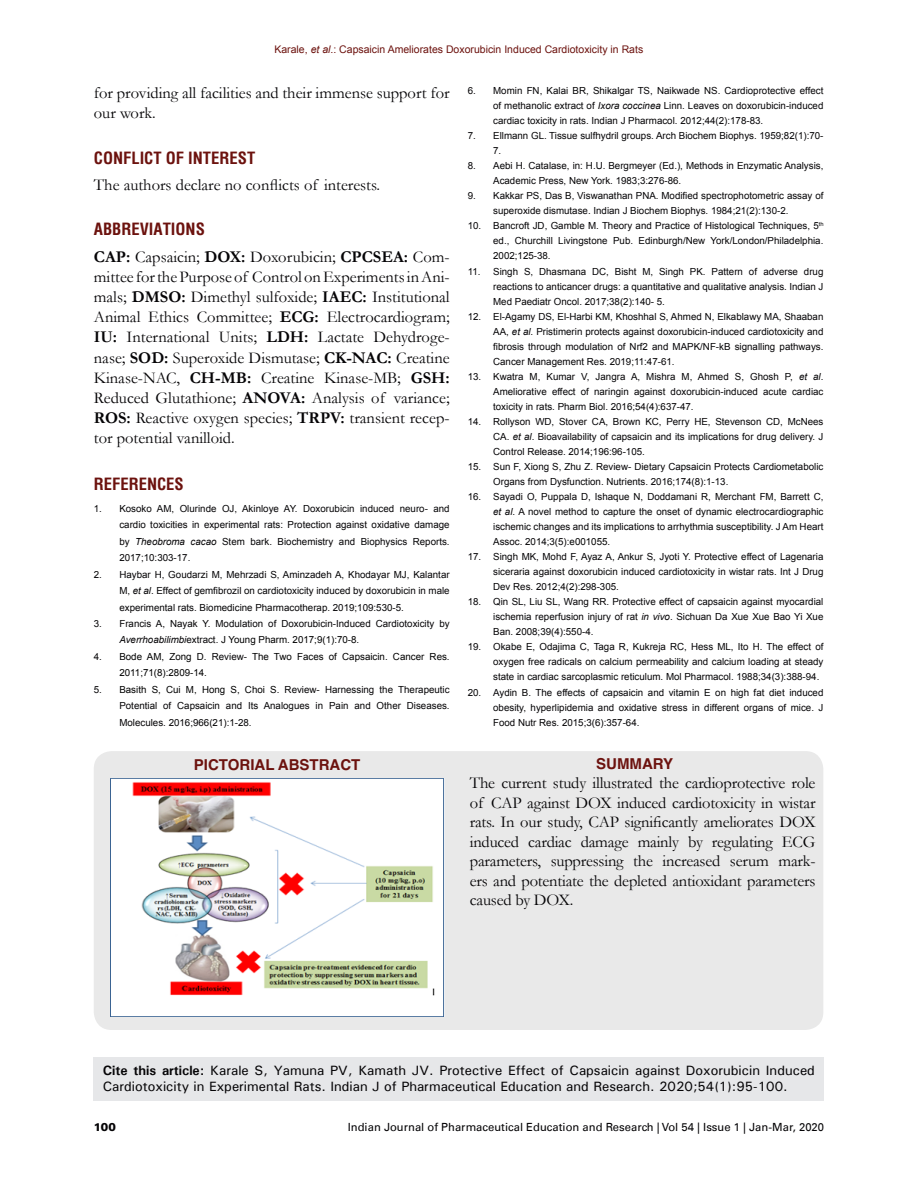
<style>
.page{position:relative;width:918px;height:1188px;background:#fff}
.page>*{position:absolute;margin:0;border:0;box-sizing:border-box;transform-origin:0 0}
.Body_Text{font:16.5px/20.1px "Garamond";color:#050406;text-align:justify}
.t1{font:700 condensed 16.5px "Helvetica";color:#6c120e}
.t2{font:700 15px "Helvetica";color:#6c120e}
.Abstract_text{font:500 13.5px/16.5px "Univers";color:#050406}
.t3{font:11.25px "Univers LT";color:#050406}
.t4{font:900 11.25px "Univers LT";color:#050406}
.t5{font:10.5px "Arial";color:#6c120e}
.t6{font:9.75px/15px "Arial";color:#050406;text-align:justify}
.t7{font:9.75px/16.4px "Arial";color:#000}
.s1{font-style:italic}
.s2{font-weight:700}
.s3{color:#000}
.s4{color:#050406}
</style>
<div class="page">
<div style="left:94px;top:751px;width:729px;height:279px;background:#e9e9e9;border-radius:18px"></div>
<img style="left:110px;top:779px;width:334px;height:237px">
<div style="left:94px;top:1057px;width:730px;height:43px;background:#e6e7e9"></div>
<p class="t5" style="left:274px;top:42px;width:370px">Karale, <span class="s1">et al</span>.: Capsaicin Ameliorates Doxorubicin Induced Cardiotoxicity in Rats</p>
<p class="Body_Text" style="left:94px;top:82px;width:357px">for providing all facilities and their immense support for our work.</p>
<h1 class="t1" style="left:94px;top:147px;width:163px">CONFLICT OF INTEREST</h1>
<p class="Body_Text" style="left:94px;top:174px;width:288px">The authors declare no conflicts of interests.</p>
<h1 class="t1" style="left:94px;top:219px;width:112px">ABBREVIATIONS</h1>
<p class="Body_Text" style="left:94px;top:246px;width:357px"><span class="s2">CAP:</span> Capsaicin; <span class="s2">DOX:</span> Doxorubicin; <span class="s2">CPCSEA:</span> Com&shy;mittee for the Purpose of Control on Experiments in Ani&shy;mals; <span class="s2">DMSO:</span> Dimethyl sulfoxide; <span class="s2">IAEC:</span> Institutional Animal Ethics Committee; <span class="s2">ECG:</span> Electrocardiogram; <span class="s2">IU:</span> International Units; <span class="s2">LDH:</span> Lactate Dehydroge&shy;nase; <span class="s2">SOD:</span> Superoxide Dismutase; <span class="s2">CK-NAC:</span> Creatine Kinase-NAC, <span class="s2">CH-MB:</span> Creatine Kinase-MB; <span class="s2">GSH:<br></span>Reduced Glutathione; <span class="s2">ANOVA:</span> Analysis of variance; <span class="s2">ROS:</span> Reactive oxygen species; <span class="s2">TRPV:</span> transient recep&shy;tor potential vanilloid.</p>
<h1 class="t1" style="left:94px;top:473px;width:91px">REFERENCES</h1>
<p class="t6" style="left:119px;top:501px;width:332px;line-height:16.4px;text-indent:-26px">1. Kosoko AM, Olurinde OJ, Akinloye AY. Doxorubicin induced neuro- and cardio toxicities in experimental rats: Protection against oxidative damage by <span class="s1">Theobroma cacao</span> Stem bark. Biochemistry and Biophysics Reports.<br>2017;10:303-17.</p>
<p class="t6" style="left:119px;top:566px;width:332px;line-height:16.4px;text-indent:-26px">2. Haybar H, Goudarzi M, Mehrzadi S, Aminzadeh A, Khodayar MJ, Kalantar M, <span class="s1">et al</span>. Effect of gemfibrozil on cardiotoxicity induced by doxorubicin in male experimental rats. Biomedicine Pharmacotherap. 2019;109:530-5.</p>
<p class="t6" style="left:119px;top:616px;width:332px;line-height:16.4px;text-indent:-26px">3. Francis A, Nayak Y. Modulation of Doxorubicin-Induced Cardiotoxicity by<br><span class="s1">Averrhoabilimbi</span>extract. <span class="s3">J Young Pharm. 2017;9(1):70-8.</span></p>
<p class="t7" style="left:119px;top:648px;width:332px;text-indent:-26px"><span class="s4">4.</span> Bode AM, Zong D. <span class="s4">Review-</span> The Two Faces of Capsaicin. Cancer Res.<br>2011;71(8):2809-14.</p>
<p class="t6" style="left:119px;top:681px;width:332px;line-height:16.4px;text-indent:-26px">5. <span class="s3">Basith S, Cui M, Hong S, Choi S.</span> Review- Harnessing the Therapeutic Potential of Capsaicin and Its Analogues in Pain and Other Diseases.<br>Molecules. 2016;966(21):1-28.</p>
<h2 class="t2" style="left:194px;top:751px;width:168px">PICTORIAL ABSTRACT</h2>
<p class="t6" style="left:493px;top:83px;width:332px;text-indent:-26px">6. Momin FN, Kalai BR, Shikalgar TS, Naikwade NS. Cardioprotective effect of methanolic extract of <span class="s1">Ixora coccinea</span> Linn. Leaves on doxorubicin-induced cardiac toxicity in rats. Indian J Pharmacol. 2012;44(2):178-83.</p>
<p class="t6" style="left:493px;top:128px;width:332px;text-indent:-26px">7. Ellmann GL. Tissue sulfhydril groups. Arch Biochem Biophys. 1959;82(1):70-<br>7.</p>
<p class="t6" style="left:493px;top:158px;width:332px;text-indent:-26px">8. Aebi H. Catalase, in: H.U. Bergmeyer (Ed.), Methods in Enzymatic Analysis,<br>Academic Press, New York. 1983;3:276-86.</p>
<p class="t6" style="left:493px;top:189px;width:332px;text-indent:-26px">9. Kakkar PS, Das B, Viswanathan PNA. Modified spectrophotometric assay of superoxide dismutase. Indian J Biochem Biophys. 1984;21(2):130-2.</p>
<p class="t6" style="left:493px;top:219px;width:332px;text-indent:-26px">10. Bancroft JD, Gamble M. Theory and Practice of Histological Techniques, 5<sup>th </sup>ed., Churchill Livingstone Pub. Edinburgh/New York/London/Philadelphia.<br>2002;125-38.</p>
<p class="t6" style="left:493px;top:264px;width:332px;text-indent:-26px">11. Singh S, Dhasmana DC, Bisht M, Singh PK. Pattern of adverse drug reactions to anticancer drugs: a quantitative and qualitative analysis. Indian J Med Paediatr Oncol. 2017;38(2):140- 5.</p>
<p class="t6" style="left:493px;top:309px;width:332px;text-indent:-26px">12. El-Agamy DS, El-Harbi KM, Khoshhal S, Ahmed N, Elkablawy MA, Shaaban AA, <span class="s1">et al</span>. Pristimerin protects against doxorubicin-induced cardiotoxicity and fibrosis through modulation of Nrf2 and MAPK/NF-kB signalling pathways.<br>Cancer Management Res. 2019;11:47-61.</p>
<p class="t6" style="left:493px;top:369px;width:332px;text-indent:-26px">13. Kwatra M, Kumar V, Jangra A, Mishra M, Ahmed S, Ghosh P, <span class="s1">et al</span>.<br>Ameliorative effect of naringin against doxorubicin-induced acute cardiac toxicity in rats. Pharm Biol. 2016;54(4):637-47.</p>
<p class="t6" style="left:493px;top:414px;width:332px;text-indent:-26px">14. Rollyson WD, Stover CA, Brown KC, Perry HE, Stevenson CD, McNees CA. <span class="s1">et al</span>. Bioavailability of capsaicin and its implications for drug delivery. J Control Release. 2014;196:96-105.</p>
<p class="t6" style="left:493px;top:459px;width:332px;text-indent:-26px">15. Sun F, Xiong S, Zhu Z. Review- Dietary Capsaicin Protects Cardiometabolic<br>Organs from Dysfunction. Nutrients. 2016;174(8):1-13.</p>
<p class="t6" style="left:493px;top:489px;width:332px;text-indent:-26px">16. Sayadi O, Puppala D, Ishaque N, Doddamani R, Merchant FM, Barrett C, <span class="s1">et al</span>. A novel method to capture the onset of dynamic electrocardiographic ischemic changes and its implications to arrhythmia susceptibility. J Am Heart Assoc. 2014;3(5):<span class="s3">e001055.</span></p>
<p class="t6" style="left:493px;top:549px;width:332px;text-indent:-26px">17. Singh MK, Mohd F, Ayaz A, Ankur S, Jyoti Y. Protective effect of Lagenaria siceraria against doxorubicin induced cardiotoxicity in wistar rats. Int J Drug Dev Res. 2012;4(2):298-305.</p>
<p class="t6" style="left:493px;top:594px;width:332px;text-indent:-26px">18. Qin SL, Liu SL, Wang RR. Protective effect of capsaicin against myocardial ischemia reperfusion injury of rat <span class="s1">in vivo</span>. Sichuan Da Xue Xue Bao Yi Xue Ban. 2008;39(4):550-4.</p>
<p class="t6" style="left:493px;top:640px;width:332px;text-indent:-26px">19. Okabe E, Odajima C, Taga R, Kukreja RC, Hess ML, Ito H. The effect of oxygen free radicals on calcium permeability and calcium loading at steady state in cardiac sarcoplasmic reticulum. Mol Pharmacol. 1988;34(3):388-94.</p>
<p class="t6" style="left:493px;top:685px;width:332px;text-indent:-26px">20. Aydin B. The effects of capsaicin and vitamin E on high fat diet induced obesity, hyperlipidemia and oxidative stress in different organs of mice. J Food Nutr Res. 2015;3(6):357-64.</p>
<h2 class="t2" style="left:596px;top:750px;width:78px">SUMMARY</h2>
<p class="Body_Text" style="left:470px;top:773px;width:347px;line-height:19.5px">The current study illustrated the cardioprotective role of CAP against DOX induced cardiotoxicity in wistar rats. In our study, CAP significantly ameliorates DOX induced cardiac damage mainly by regulating ECG parameters, suppressing the increased serum mark&shy;ers and potentiate the depleted antioxidant parameters caused by DOX.</p>
<p class="Abstract_text" style="left:103px;top:1062px;width:714px"><span class="s2">Cite this article:</span> Karale S, Yamuna PV, Kamath JV. Protective Effect of Capsaicin against Doxorubicin Induced<br>Cardiotoxicity in Experimental Rats. Indian J of Pharmaceutical Education and Research. 2020;54(1):95-100.</p>
<p class="t4" style="left:94px;top:1120px;width:24px">100</p>
<p class="t3" style="left:348px;top:1120px;width:478px">Indian Journal of Pharmaceutical Education and Research | Vol 54 | Issue 1 | Jan-Mar, 2020</p>
</div>
